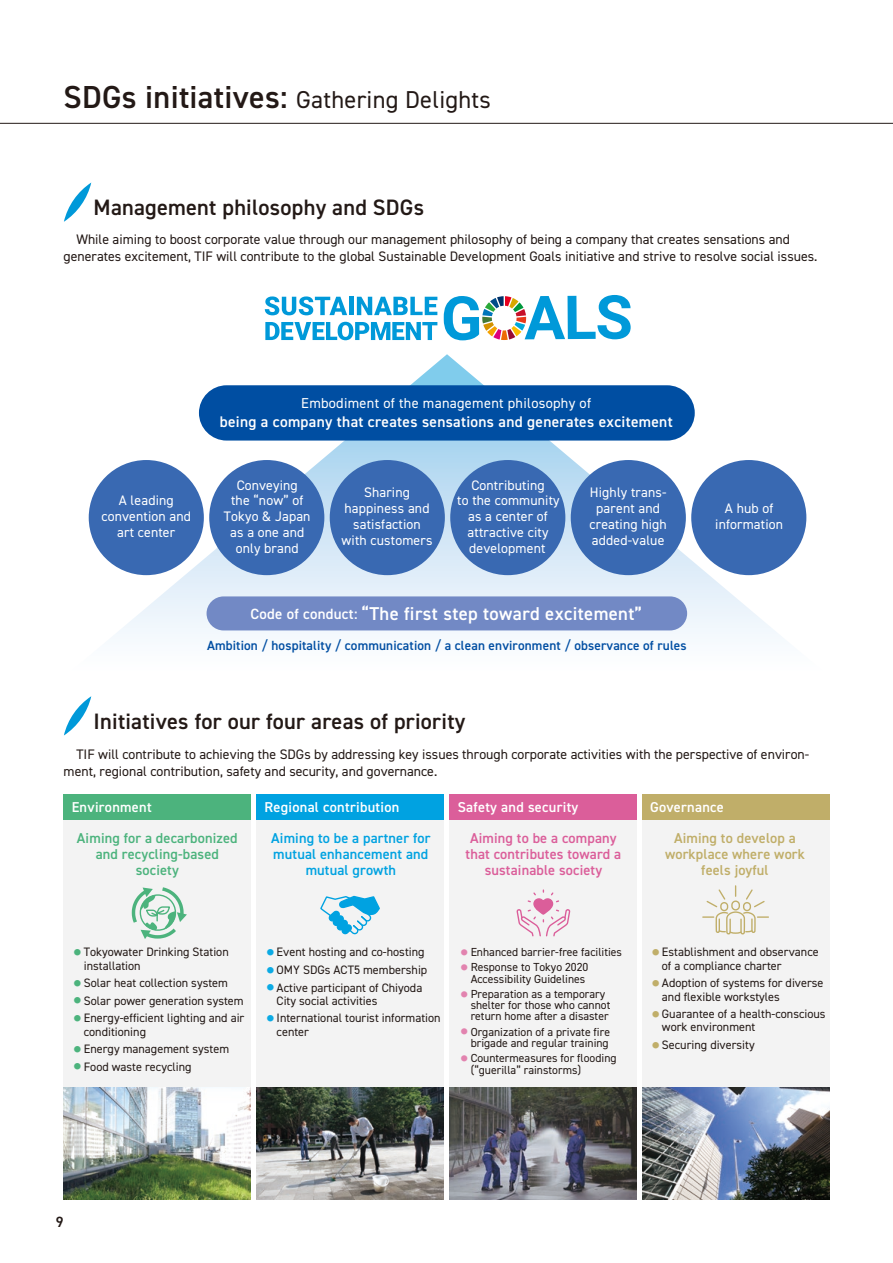
<style>
.page{position:relative;width:893px;height:1263px;background:#fff}
.page>*{position:absolute;margin:0;border:0;box-sizing:border-box;transform-origin:0 0}
.t1{font:24.45px "DIN2014";letter-spacing:.01em;color:#231916}
.t2{font:600 22.35px "DIN2014";letter-spacing:.01em;color:#231916}
.t3{font:600 18.6px "DIN2014";letter-spacing:.02em;color:#fff}
.t4{font:600 15.45px "DIN2014";letter-spacing:.02em;color:#fff}
.t5{font:600 14.85px "DIN2014";color:#231916}
.t6{font:600 14.4px "DIN2014";letter-spacing:.02em;color:#fff}
.t7{font:600 14.4px/15.9px "DIN2014";letter-spacing:.01em;color:#db5e9a;text-align:center}
.t8{font:600 14.4px/15.9px "DIN2014";letter-spacing:.01em;color:#00a2e1;text-align:center}
.t9{font:600 14.4px/15.9px "DIN2014";letter-spacing:.01em;color:#4cb37d;text-align:center}
.t10{font:600 14.4px/15.9px "DIN2014";letter-spacing:.01em;color:#c0ae69;text-align:center}
.t11{font:14.4px "DIN2014";letter-spacing:.02em;color:#fff}
.t12{font:13.8px/17px "DIN2014";color:#231916}
.t13{font:13.8px/15.9px "DIN2014";letter-spacing:.01em;color:#fff;text-align:center}
.t14{font:600 13.35px "DIN2014";letter-spacing:.01em;color:#004ea2}
.t15{font:12.15px/13.4px "DIN2014";color:#231916}
.t16{font:11.7px/11.1px "DIN2014";color:#231916}
.s1{font-weight:600;font-size:31.95px}
.s2{font-size:14.85px}
.s3{font-family:"Hiragino UD Sans Std W3";font-size:7.35px;color:#4cb37d}
.s4{font-family:"Hiragino UD Sans Std W3";font-size:7.35px;color:#0baae4}
.s5{font-family:"Hiragino UD Sans Std W3";font-size:7.05px;color:#e283af}
.s6{font-family:"Hiragino UD Sans Std W3";font-size:7.35px;color:#c0ae69}
</style>
<div class="page">
<div style="left:64px;top:794px;width:187px;height:404px;background:#f3f3f3"></div>
<div style="left:257px;top:794px;width:187px;height:404px;background:#f3f3f3"></div>
<div style="left:450px;top:794px;width:187px;height:404px;background:#f3f3f3"></div>
<div style="left:642px;top:794px;width:187px;height:404px;background:#f3f3f3"></div>
<hr style="left:0;top:123px;width:893px;height:1px;background:#231916">
<div style="left:64px;top:794px;width:187px;height:26px;background:#4cb37d"></div>
<div style="left:257px;top:794px;width:187px;height:26px;background:#00a2e1"></div>
<div style="left:450px;top:794px;width:187px;height:26px;background:#db5e9a"></div>
<div style="left:642px;top:794px;width:187px;height:26px;background:#c0ae69"></div>
<img style="left:64px;top:1088px;width:187px;height:111px">
<img style="left:257px;top:1088px;width:187px;height:111px">
<img style="left:450px;top:1088px;width:187px;height:111px">
<img style="left:642px;top:1088px;width:187px;height:111px">
<svg style="left:131px;top:887px;width:56px;height:52px"></svg>
<svg style="left:320px;top:895px;width:60px;height:40px"></svg>
<svg style="left:516px;top:890px;width:55px;height:47px"></svg>
<svg style="left:703px;top:886px;width:65px;height:49px"></svg>
<svg style="left:88px;top:354px;width:719px;height:283px"></svg>
<svg style="left:444px;top:295px;width:187px;height:45px"></svg>
<svg style="left:265px;top:296px;width:82px;height:19px"></svg>
<hr style="left:349px;top:297px;width:4px;height:18px;background:#0099d9">
<svg style="left:357px;top:297px;width:80px;height:18px"></svg>
<svg style="left:265px;top:322px;width:172px;height:18px"></svg>
<div style="left:89px;top:460px;width:115px;height:115px;background:#3969b2;border-radius:50%"></div>
<div style="left:330px;top:460px;width:115px;height:115px;background:#3969b2;border-radius:50%"></div>
<div style="left:209px;top:460px;width:115px;height:115px;background:#3969b2;border-radius:50%"></div>
<div style="left:450px;top:460px;width:115px;height:115px;background:#3969b2;border-radius:50%"></div>
<div style="left:691px;top:460px;width:115px;height:115px;background:#3969b2;border-radius:50%"></div>
<div style="left:571px;top:460px;width:115px;height:115px;background:#3969b2;border-radius:50%"></div>
<div style="left:207px;top:596px;width:480px;height:34px;background:#7289c5;border-radius:17px"></div>
<div style="left:199px;top:385px;width:496px;height:56px;background:#004ea2;border-radius:28px"></div>
<svg style="left:64px;top:696px;width:27px;height:39px"></svg>
<svg style="left:64px;top:182px;width:27px;height:40px"></svg>
<h1 class="t1" style="left:64px;top:84px;width:429px"><span class="s1">SDGs initiatives:</span> Gathering Delights</h1>
<h2 class="t2" style="left:94px;top:193px;width:332px">Management philosophy and SDGs</h2>
<p class="t12" style="left:64px;top:231px;width:755px;text-indent:13px">While aiming to boost corporate value through our management philosophy of being a company that creates sensations and generates excitement, TIF will contribute to the global Sustainable Development Goals initiative and strive to resolve social issues.</p>
<p class="t11" style="left:301px;top:394px;width:291px">Embodiment of the management philosophy of</p>
<p class="t4" style="left:220px;top:411px;width:454px">being a company that creates sensations and generates excitement</p>
<p class="t13" style="left:102px;top:492px;width:91px">A leading convention and art center</p>
<p class="t13" style="left:224px;top:477px;width:88px">Conveying<br>the “now” of<br>Tokyo &amp; Japan as a one and only brand</p>
<p class="t13" style="left:342px;top:484px;width:92px">Sharing happiness and satisfaction with customers</p>
<p class="t13" style="left:457px;top:477px;width:104px">Contributing<br>to the community as a center of attractive city development</p>
<p class="t13" style="left:589px;top:484px;width:79px">Highly trans&shy;parent and creating high added-value</p>
<h3 class="t3" style="left:250px;top:601px;width:393px"><span class="s2">Code of conduct:</span> “The first step toward excitement”</h3>
<p class="t14" style="left:207px;top:637px;width:481px">Ambition / hospitality / communication / a clean environment / observance of rules</p>
<h2 class="t2" style="left:94px;top:706px;width:373px">Initiatives for our four areas of priority</h2>
<p class="t13" style="left:715px;top:500px;width:69px">A hub of information</p>
<p class="t12" style="left:64px;top:745px;width:747px;text-indent:13px">TIF will contribute to achieving the SDGs by addressing key issues through corporate activities with the perspective of environ&shy;ment, regional contribution, safety and security, and governance.</p>
<p class="t6" style="left:72px;top:797px;width:82px">Environment</p>
<p class="t6" style="left:264px;top:797px;width:136px">Regional contribution</p>
<p class="t6" style="left:458px;top:797px;width:122px">Safety and security</p>
<p class="t6" style="left:650px;top:797px;width:75px">Governance</p>
<p class="t9" style="left:77px;top:830px;width:162px">Aiming for a decarbonized and recycling-based society</p>
<p class="t8" style="left:271px;top:830px;width:161px">Aiming to be a partner for mutual enhancement and mutual growth</p>
<p class="t7" style="left:466px;top:830px;width:157px">Aiming to be a company that contributes toward a sustainable society</p>
<p class="t10" style="left:665px;top:830px;width:141px">Aiming to develop a workplace where work feels joyful</p>
<p class="t15" style="left:84px;top:945px;width:146px;text-indent:-10px"><span class="s3">●</span> Tokyowater Drinking Station installation</p>
<p class="t15" style="left:74px;top:976px;width:156px"><span class="s3">●</span> Solar heat collection system</p>
<p class="t15" style="left:74px;top:994px;width:171px"><span class="s3">●</span> Solar power generation system</p>
<p class="t15" style="left:84px;top:1011px;width:162px;text-indent:-10px"><span class="s3">●</span> Energy-efficient lighting and air conditioning</p>
<p class="t15" style="left:74px;top:1042px;width:157px"><span class="s3">●</span> Energy management system</p>
<p class="t15" style="left:74px;top:1060px;width:119px"><span class="s3">●</span> Food waste recycling</p>
<p class="t15" style="left:267px;top:945px;width:159px"><span class="s4">●</span> Event hosting and co-hosting</p>
<p class="t15" style="left:267px;top:963px;width:162px"><span class="s4">●</span> OMY SDGs ACT5 membership</p>
<p class="t15" style="left:277px;top:980px;width:147px;text-indent:-10px"><span class="s4">●</span> Active participant of Chiyoda<br>City social activities</p>
<p class="t15" style="left:277px;top:1011px;width:166px;text-indent:-10px"><span class="s4">●</span> International tourist information center</p>
<p class="t16" style="left:461px;top:946px;width:163px"><span class="s5">●</span> Enhanced barrier-free facilities</p>
<p class="t16" style="left:461px;top:962px;width:129px;text-align:center"><span class="s5">●</span> Response to Tokyo 2020<br>Accessibility Guidelines</p>
<p class="t16" style="left:471px;top:988px;width:141px;text-indent:-10px"><span class="s5">●</span> Preparation as a temporary shelter for those who cannot return home after a disaster</p>
<p class="t16" style="left:461px;top:1026px;width:151px;text-align:right"><span class="s5">●</span> Organization of a private fire brigade and regular training</p>
<p class="t16" style="left:471px;top:1052px;width:147px;text-indent:-10px"><span class="s5">●</span> Countermeasures for flooding (“guerilla” rainstorms)</p>
<p class="t15" style="left:662px;top:945px;width:158px;text-indent:-10px"><span class="s6">●</span> Establishment and observance of a compliance charter</p>
<p class="t15" style="left:662px;top:976px;width:163px;text-indent:-10px"><span class="s6">●</span> Adoption of systems for diverse and flexible workstyles</p>
<p class="t15" style="left:662px;top:1007px;width:165px;text-indent:-10px"><span class="s6">●</span> Guarantee of a health-conscious work environment</p>
<p class="t15" style="left:652px;top:1038px;width:104px"><span class="s6">●</span> Securing diversity</p>
<p class="t5" style="left:56px;top:1212px;width:9px">9</p>
</div>
